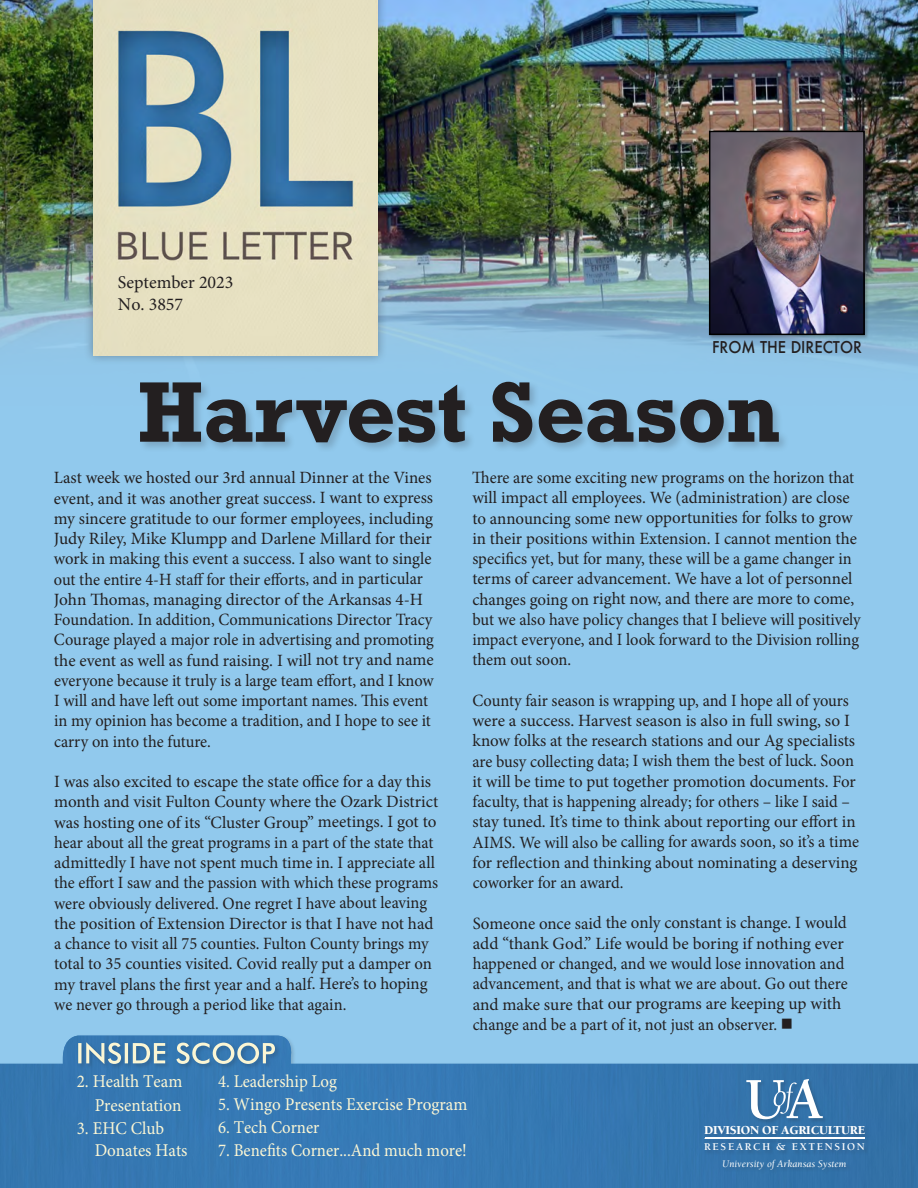
<style>
.page{position:relative;width:918px;height:1188px;background:#91c9ed}
.page>*{position:absolute;margin:0;border:0;box-sizing:border-box;transform-origin:0 0}
.Heading{font:700 80.55px "Rockwell";color:#231f20}
.t1{font:18px "Minion Pro";color:#fbf6d4;scale:.93 1}
.t2{font:18px/24px "Minion Pro";color:#fbf6d4;text-align:right;scale:.95 1}
.t3{font:18px "Minion Pro";color:#fbf6d4;scale:.92 1}
.t4{font:18px "Minion Pro";color:#231f20}
.P_Style{font:17.25px/20.2px "Minion Pro";letter-spacing:-.005em;color:#231f20}
.P_Style-2{font:17.25px/20.2px "Minion Pro";letter-spacing:-.005em;color:#231f20;scale:.95 1}
.t5{font:500 15.9px "Futura";color:#231f20;scale:.92 1}
.t6{font:900 12.45px "Berkeley";letter-spacing:-.02em;color:#fff}
.t7{font:700 10.65px "Berkeley";letter-spacing:.155em;color:#fff}
.t8{font:italic 10.2px "Berkeley";color:#fff}
</style>
<div class="page">
<div style="left:77px;top:1041px;width:204px;height:29px;background:#231f20;opacity:.2"></div>
<svg style="left:78px;top:1042px;width:197px;height:22px;background:#79a0b9"></svg>
<img style="left:0;top:0;width:918px;height:366px">
<div style="left:83px;top:0;width:305px;height:365px;background:#231f20;opacity:.35"></div>
<img style="left:93px;top:0;width:285px;height:355px">
<div style="left:704px;top:1078px;width:166px;height:97px;background:#3371a8"></div>
<svg style="left:746px;top:1079px;width:77px;height:40px"></svg>
<hr style="left:705px;top:1138px;width:159px;height:1px;background:#fff">
<div style="left:138px;top:380px;width:652px;height:74px;background:#231f20;opacity:.2"></div>
<div style="left:708px;top:130px;width:162px;height:210px;background:#231f20;opacity:.3"></div>
<img style="left:712px;top:134px;width:150px;height:198px">
<div style="left:709px;top:131px;width:156px;height:204px;border:2px solid #000"></div>
<h1 class="t4" style="left:118px;top:270px;width:117px">September 2023</h1>
<h1 class="t4" style="left:118px;top:292px;width:67px">No. 3857</h1>
<h1 class="t5" style="left:712px;top:336px;width:164px">FROM THE DIRECTOR</h1>
<p class="Heading" style="left:137px;top:360px;width:645px">Harvest Season</p>
<p class="P_Style" style="left:54px;top:468px;width:382px">Last week we hosted our 3rd annual Dinner at the Vines event, and it was another great success. I want to express my sincere gratitude to our former employees, including Judy Riley, Mike Klumpp and Darlene Millard for their work in making this event a success. I also want to single out the entire 4-H staff for their efforts, and in particular John Thomas, managing director of the Arkansas 4-H Foundation. In addition, Communications Director Tracy Courage played a major role in advertising and promoting the event as well as fund raising. I will not try and name everyone because it truly is a large team effort, and I know I will and have left out some important names. This event in my opinion has become a tradition, and I hope to see it carry on into the future.</p>
<p class="P_Style" style="left:54px;top:772px;width:386px">I was also excited to escape the state office for a day this month and visit Fulton County where the Ozark District was hosting one of its “Cluster Group” meetings. I got to hear about all the great programs in a part of the state that admittedly I have not spent much time in. I appreciate all the effort I saw and the passion with which these programs were obviously delivered. One regret I have about leaving the position of Extension Director is that I have not had a chance to visit all 75 counties. Fulton County brings my total to 35 counties visited. Covid really put a damper on my travel plans the first year and a half. Here’s to hoping we never go through a period like that again.</p>
<p class="P_Style-2" style="left:472px;top:467px;width:410px">There are some exciting new programs on the horizon that will impact all employees. We (administration) are close to announcing some new opportunities for folks to grow in their positions within Extension. I cannot mention the specifics yet, but for many, these will be a game changer in terms of career advancement. We have a lot of personnel changes going on right now, and there are more to come, but we also have policy changes that I believe will positively impact everyone, and I look forward to the Division rolling them out soon.</p>
<p class="P_Style-2" style="left:473px;top:690px;width:408px">County fair season is wrapping up, and I hope all of yours were a success. Harvest season is also in full swing, so I know folks at the research stations and our Ag specialists are busy collecting data; I wish them the best of luck. Soon it will be time to put together promotion documents. For faculty, that is happening already; for others – like I said – stay tuned. It’s time to think about reporting our effort in AIMS. We will also be calling for awards soon, so it’s a time for reflection and thinking about nominating a deserving coworker for an award.</p>
<p class="P_Style" style="left:473px;top:913px;width:377px">Someone once said the only constant is change. I would add “thank God.” Life would be boring if nothing ever happened or changed, and we would lose innovation and advancement, and that is what we are about. Go out there and make sure that our programs are keeping up with change and be a part of it, not just an observer. ■</p>
<p class="t2" style="left:77px;top:1069px;width:113px">2. Health Team<br>Presentation</p>
<p class="t2" style="left:95px;top:1117px;width:99px;line-height:22.5px;text-align:left;text-indent:-18px">3. EHC Club<br>Donates Hats</p>
<p class="t1" style="left:218px;top:1069px;width:129px">4. Leadership Log</p>
<p class="t3" style="left:218px;top:1092px;width:273px">5. Wingo Presents Exercise Program</p>
<p class="t1" style="left:218px;top:1115px;width:110px">6. Tech Corner</p>
<p class="t1" style="left:218px;top:1138px;width:269px">7. Benefits Corner...And much more!</p>
<p class="t6" style="left:704px;top:1123px;width:163px">DIVISION OF AGRICULTURE</p>
<p class="t7" style="left:704px;top:1141px;width:162px">RESEARCH &amp; EXTENSION</p>
<p class="t8" style="left:722px;top:1158px;width:126px">University of Arkansas System</p>
</div>
